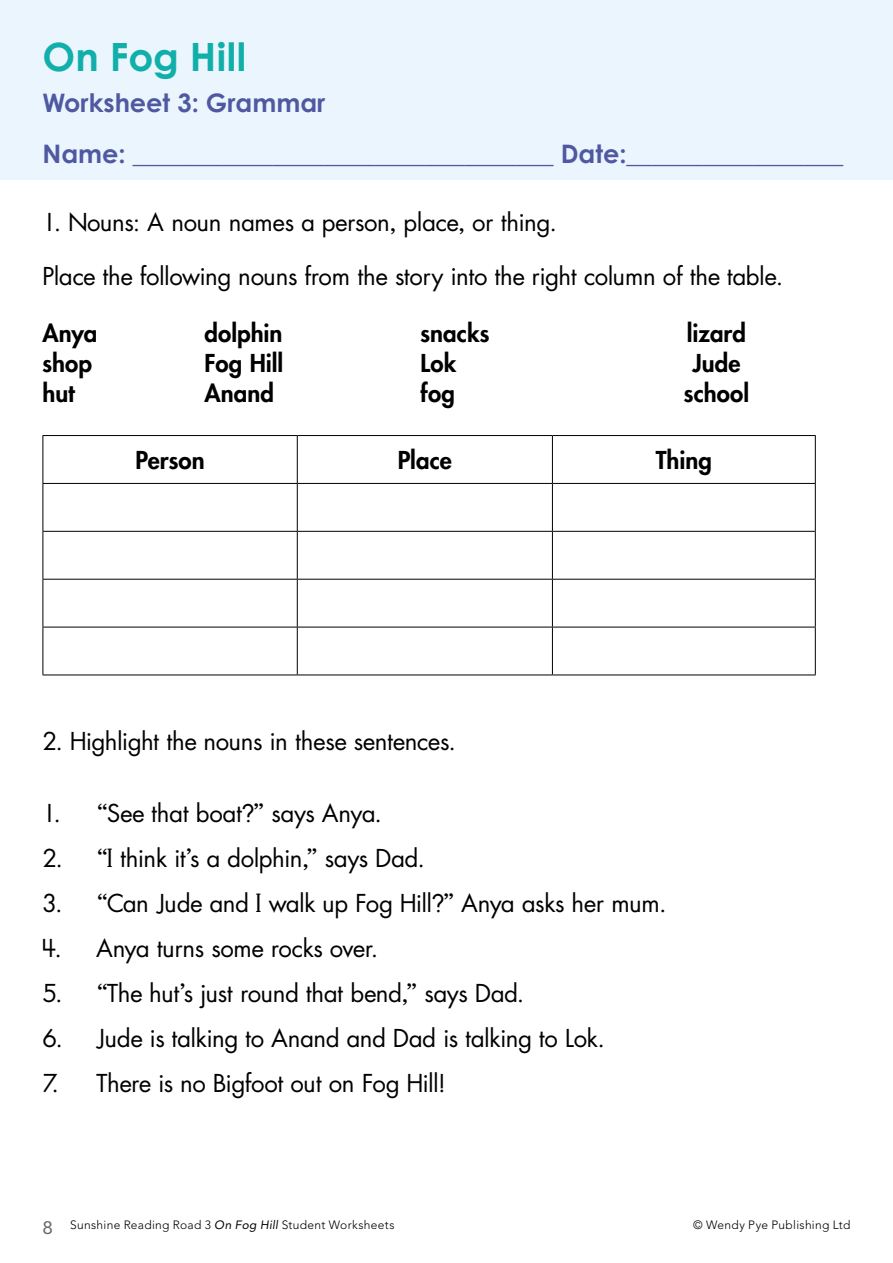
<style>
.page{position:relative;width:893px;height:1263px;background:#fff}
.page>*{position:absolute;margin:0;border:0;box-sizing:border-box;transform-origin:0 0}
.t1{font:700 39px "Century Gothic Pro";letter-spacing:.01em;color:#11afaa}
.t2{font:700 25.5px/51px "Century Gothic Pro";color:#4f58a0}
.t3{font:24px "US Asunshine";letter-spacing:-.005em;color:#000}
.t4{font:800 24px "US Asunshine";letter-spacing:.005em;color:#000}
.t5{font:18px "Avenir LT Std";color:#636569;scale:1.05 1}
.t6{font:300 12px "Avenir LT Std";letter-spacing:.025em;color:#000}
.s1{font-weight:400;font-style:italic}
</style>
<div class="page">
<div style="left:0;top:0;width:893px;height:179px;background:#eaf5fd"></div>
<hr style="left:43px;top:435px;width:254px;height:1px;background:#000">
<hr style="left:43px;top:436px;width:1px;height:47px;background:#000">
<hr style="left:297px;top:435px;width:255px;height:1px;background:#000">
<hr style="left:297px;top:436px;width:1px;height:47px;background:#000">
<hr style="left:552px;top:435px;width:264px;height:1px;background:#000">
<hr style="left:552px;top:436px;width:1px;height:47px;background:#000">
<hr style="left:815px;top:436px;width:1px;height:47px;background:#000">
<hr style="left:43px;top:483px;width:254px;height:1px;background:#000">
<hr style="left:43px;top:484px;width:1px;height:47px;background:#000">
<hr style="left:297px;top:483px;width:255px;height:1px;background:#000">
<hr style="left:297px;top:484px;width:1px;height:47px;background:#000">
<hr style="left:552px;top:483px;width:264px;height:1px;background:#000">
<hr style="left:552px;top:484px;width:1px;height:47px;background:#000">
<hr style="left:815px;top:484px;width:1px;height:47px;background:#000">
<hr style="left:43px;top:531px;width:254px;height:1px;background:#000">
<hr style="left:43px;top:532px;width:1px;height:47px;background:#000">
<hr style="left:297px;top:531px;width:255px;height:1px;background:#000">
<hr style="left:297px;top:532px;width:1px;height:47px;background:#000">
<hr style="left:552px;top:531px;width:264px;height:1px;background:#000">
<hr style="left:552px;top:532px;width:1px;height:47px;background:#000">
<hr style="left:815px;top:532px;width:1px;height:47px;background:#000">
<hr style="left:43px;top:579px;width:254px;height:1px;background:#000">
<hr style="left:43px;top:580px;width:1px;height:47px;background:#000">
<hr style="left:297px;top:579px;width:255px;height:1px;background:#000">
<hr style="left:297px;top:580px;width:1px;height:47px;background:#000">
<hr style="left:552px;top:579px;width:264px;height:1px;background:#000">
<hr style="left:552px;top:580px;width:1px;height:47px;background:#000">
<hr style="left:815px;top:580px;width:1px;height:47px;background:#000">
<hr style="left:43px;top:627px;width:254px;height:1px;background:#000">
<hr style="left:43px;top:627px;width:1px;height:48px;background:#000">
<hr style="left:297px;top:627px;width:255px;height:1px;background:#000">
<hr style="left:297px;top:627px;width:1px;height:48px;background:#000">
<hr style="left:552px;top:627px;width:264px;height:1px;background:#000">
<hr style="left:552px;top:627px;width:1px;height:48px;background:#000">
<hr style="left:815px;top:627px;width:1px;height:48px;background:#000">
<hr style="left:43px;top:675px;width:254px;height:1px;background:#000">
<hr style="left:297px;top:675px;width:255px;height:1px;background:#000">
<hr style="left:552px;top:675px;width:264px;height:1px;background:#000">
<h1 class="t1" style="left:43px;top:33px;width:205px">On Fog Hill</h1>
<p class="t2" style="left:43px;top:77px;width:802px">Worksheet 3: Grammar<br>Name: _________________________________ Date:_________________</p>
<p class="t3" style="left:43px;top:206px;width:516px">1. Nouns: A noun names a person, place, or thing.</p>
<p class="t3" style="left:43px;top:260px;width:742px">Place the following nouns from the story into the right column of the table.</p>
<p class="t4" style="left:43px;top:317px;width:56px">Anya</p>
<p class="t4" style="left:205px;top:317px;width:80px">dolphin</p>
<p class="t4" style="left:421px;top:317px;width:71px">snacks</p>
<p class="t4" style="left:687px;top:317px;width:61px">lizard</p>
<p class="t4" style="left:43px;top:347px;width:51px">shop</p>
<p class="t4" style="left:205px;top:347px;width:80px">Fog Hill</p>
<p class="t4" style="left:421px;top:347px;width:37px">Lok</p>
<p class="t4" style="left:692px;top:347px;width:50px">Jude</p>
<p class="t4" style="left:43px;top:377px;width:34px">hut</p>
<p class="t4" style="left:205px;top:377px;width:71px">Anand</p>
<p class="t4" style="left:421px;top:377px;width:36px">fog</p>
<p class="t4" style="left:684px;top:377px;width:67px">school</p>
<p class="t4" style="left:135px;top:444px;width:71px">Person</p>
<p class="t4" style="left:398px;top:444px;width:56px">Place</p>
<p class="t4" style="left:656px;top:444px;width:58px">Thing</p>
<p class="t3" style="left:42px;top:725px;width:415px">2. Highlight the nouns in these sentences.</p>
<p class="t3" style="left:42px;top:797px;width:341px">1. “See that boat?” says Anya.</p>
<p class="t3" style="left:42px;top:842px;width:384px">2. “I think it’s a dolphin,” says Dad.</p>
<p class="t3" style="left:42px;top:887px;width:625px">3. “Can Jude and I walk up Fog Hill?” Anya asks her mum.</p>
<p class="t3" style="left:42px;top:932px;width:337px">4. Anya turns some rocks over.</p>
<p class="t3" style="left:42px;top:977px;width:483px">5. “The hut’s just round that bend,” says Dad.</p>
<p class="t3" style="left:42px;top:1022px;width:564px">6. Jude is talking to Anand and Dad is talking to Lok.</p>
<p class="t3" style="left:42px;top:1067px;width:405px">7. There is no Bigfoot out on Fog Hill!</p>
<p class="t5" style="left:43px;top:1217px;width:12px">8</p>
<p class="t6" style="left:70px;top:1218px;width:326px">Sunshine Reading Road 3 <span class="s1">On Fog Hill</span> Student Worksheets</p>
<p class="t6" style="left:693px;top:1218px;width:159px">© Wendy Pye Publishing Ltd</p>
</div>
